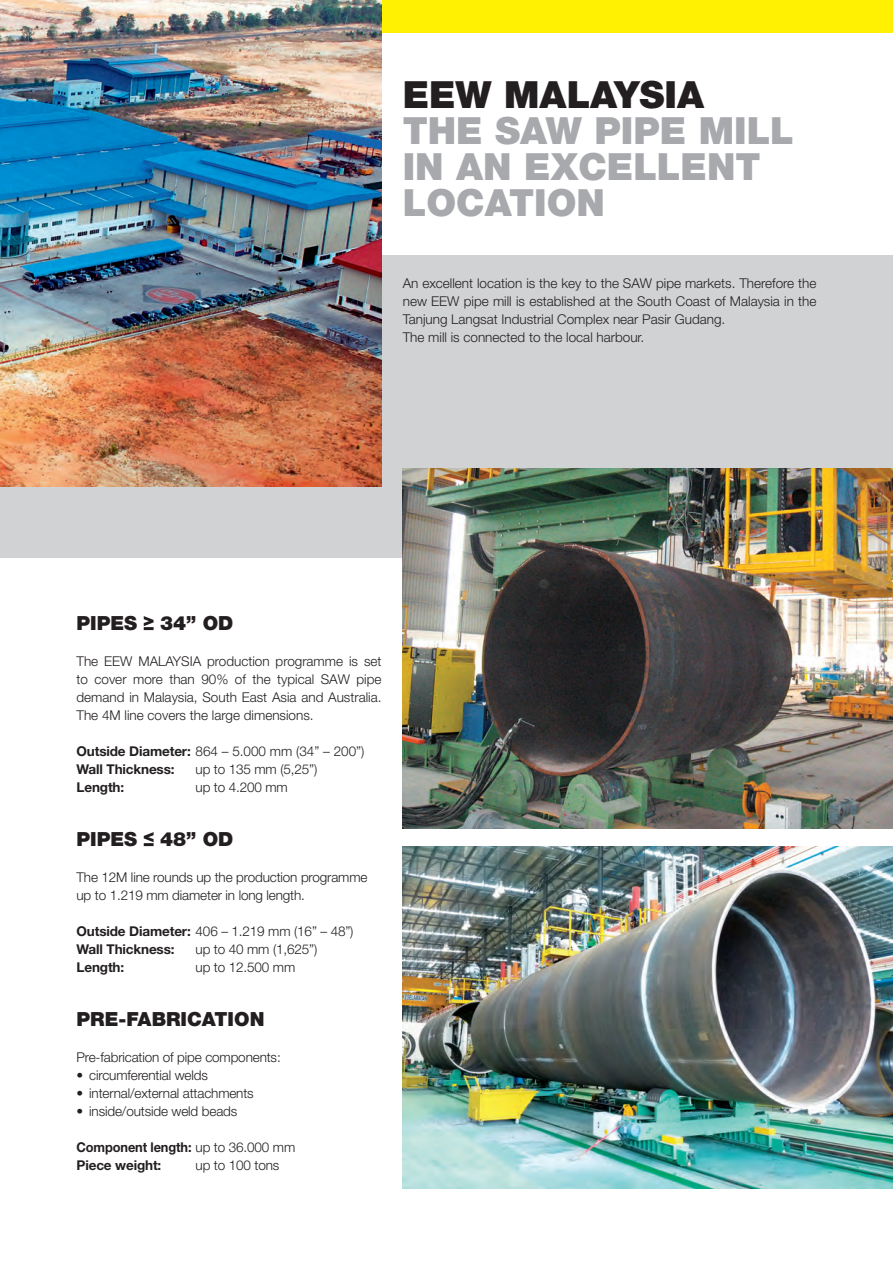
<style>
.page{position:relative;width:893px;height:1263px;background:#fff}
.page>*{position:absolute;margin:0;border:0;box-sizing:border-box;transform-origin:0 0}
.t1{font:900 37.5px/36px "Helvetica Neue";color:#a8a9ad}
.t2{font:900 37.5px "Helvetica Neue";color:#231f20}
.t3{font:900 19.5px "Helvetica Neue";color:#231f20}
.t4{font:300 13.5px/18px "Helvetica Neue";color:#231f20}
.t5{font:700 13.5px/18px "Helvetica Neue";letter-spacing:-.01em;color:#231f20}
.t6{font:700 13.5px/18px "Helvetica Neue";letter-spacing:-.01em;color:#231f20;scale:.95 1}
.s1{font-weight:300}
</style>
<div class="page">
<div style="left:0;top:256px;width:893px;height:302px;background:#d1d2d4"></div>
<div style="left:0;top:0;width:893px;height:32px;background:#fff101"></div>
<img style="left:403px;top:468px;width:490px;height:360px">
<img style="left:403px;top:846px;width:490px;height:342px">
<svg style="left:144px;top:616px;width:10px;height:14px"></svg>
<svg style="left:144px;top:832px;width:10px;height:14px"></svg>
<img style="left:0;top:0;width:381px;height:486px">
<h1 class="t2" style="left:403px;top:72px;width:260px">EEW MALAYSIA</h1>
<h1 class="t1" style="left:403px;top:112px;width:367px">THE SAW PIPE MILL<br>IN AN EXCELLENT<br>LOCATION</h1>
<p class="t4" style="left:403px;top:274px;width:415px">An excellent location is the key to the SAW pipe markets. Therefore the new EEW pipe mill is established at the South Coast of Malaysia in the Tanjung Langsat Industrial Complex near Pasir Gudang.<br>The mill is connected to the local harbour.</p>
<h2 class="t3" style="left:77px;top:611px;width:27px">PIPES</h2>
<h2 class="t3" style="left:160px;top:611px;width:75px">34” OD</h2>
<p class="t4" style="left:77px;top:652px;width:306px;text-align:justify">The EEW MALAYSIA production programme is set to cover more than 90% of the typical SAW pipe demand in Malaysia, South East Asia and Australia.<br>The 4M line covers the large dimensions.</p>
<p class="t5" style="left:77px;top:742px;width:289px">Outside Diameter: <span class="s1">864 – 5.000 mm (34” – 200”)<br></span>Wall Thickness:</p>
<p class="t4" style="left:196px;top:760px;width:123px">up to 135 mm (5,25”)</p>
<p class="t5" style="left:77px;top:778px;width:49px">Length:</p>
<p class="t4" style="left:196px;top:778px;width:94px">up to 4.200 mm</p>
<h2 class="t3" style="left:77px;top:827px;width:27px">PIPES</h2>
<h2 class="t3" style="left:160px;top:827px;width:75px">48” OD</h2>
<p class="t4" style="left:77px;top:868px;width:292px">The 12M line rounds up the production programme up to 1.219 mm diameter in long length.</p>
<p class="t5" style="left:77px;top:922px;width:279px">Outside Diameter: <span class="s1">406 – 1.219 mm (16” – 48”)<br></span>Wall Thickness:</p>
<p class="t4" style="left:196px;top:940px;width:123px">up to 40 mm (1,625”)</p>
<p class="t5" style="left:77px;top:958px;width:49px">Length:</p>
<p class="t4" style="left:196px;top:958px;width:101px">up to 12.500 mm</p>
<h2 class="t3" style="left:77px;top:1007px;width:116px">PRE-FABRICATI</h2>
<h2 class="t3" style="left:234px;top:1007px;width:32px">ON</h2>
<p class="t4" style="left:77px;top:1048px;width:206px">Pre-fabrication of pipe components:</p>
<p class="t4" style="left:77px;top:1066px;width:133px">• circumferential welds</p>
<p class="t4" style="left:77px;top:1084px;width:179px">• internal/external attachments</p>
<p class="t4" style="left:77px;top:1102px;width:162px">• inside/outside weld beads</p>
<p class="t6" style="left:77px;top:1138px;width:232px">Component length: <span class="s1">up to 36.000 mm<br></span>Piece weight:</p>
<p class="t4" style="left:196px;top:1156px;width:85px">up to 100 tons</p>
</div>
